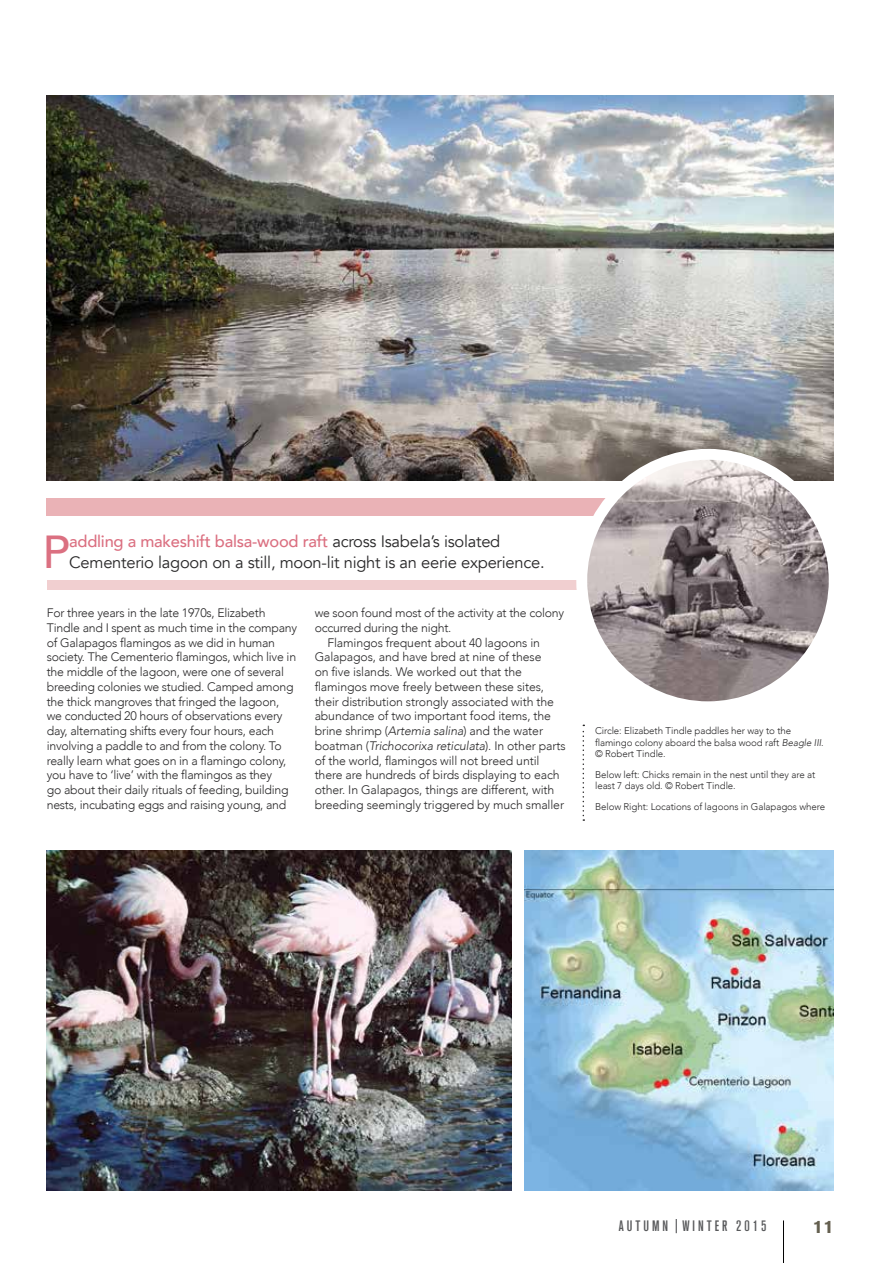
<style>
.page{position:relative;width:893px;height:1263px;background:#fff}
.page>*{position:absolute;margin:0;border:0;box-sizing:border-box;transform-origin:0 0}
.t1{font:500 46.2px "Avenir";color:#db7081}
.t2{font:700 17.85px "Akzidenz Grotesk BQ";color:#645f4f}
.t3{font:16.5px/21px "Avenir";letter-spacing:-.015em;color:#292829}
.t4{font:500 condensed 15px "Akzidenz Grotesk BQ";letter-spacing:.2em;color:#58595b}
.t5{font:300 12.3px/14.7px "Avenir";letter-spacing:-.02em;color:#292829}
.t6{font:300 9.75px/11.7px "Avenir";letter-spacing:-.01em;color:#292829}
.s1{font-weight:500;color:#db7081}
.s2{font-style:italic}
</style>
<div class="page">
<hr style="left:783px;top:1220px;width:1px;height:43px;background:#000">
<img style="left:46px;top:850px;width:465px;height:341px">
<img style="left:47px;top:96px;width:786px;height:384px">
<img style="left:525px;top:851px;width:308px;height:340px">
<svg style="left:583px;top:725px;width:1px;height:96px"></svg>
<div style="left:47px;top:499px;width:572px;height:17px;background:#eab2b6"></div>
<div style="left:47px;top:581px;width:575px;height:9px;background:#f1cfd0"></div>
<img style="left:582px;top:454px;width:252px;height:253px;border-radius:126px">
<div style="left:576px;top:449px;width:264px;height:263px;border:11px solid #fff;border-radius:50%"></div>
<h1 class="t1" style="left:43px;top:512px;width:29px">P</h1>
<h3 class="t3" style="left:69px;top:531px;width:477px"><span class="s1">addling a makeshift balsa-wood raft</span> across Isabela’s isolated<br>Cementerio lagoon on a still, moon-lit night is an eerie experience.</h3>
<p class="t5" style="left:47px;top:605px;width:252px">For three years in the late 1970s, Elizabeth Tindle and I spent as much time in the company of Galapagos flamingos as we did in human society. The Cementerio flamingos, which live in the middle of the lagoon, were one of several breeding colonies we studied. Camped among the thick mangroves that fringed the lagoon, we conducted 20 hours of observations every day, alternating shifts every four hours, each involving a paddle to and from the colony. To really learn what goes on in a flamingo colony, you have to ‘live’ with the flamingos as they<br>go about their daily rituals of feeding, building nests, incubating eggs and raising young, and</p>
<p class="t5" style="left:315px;top:605px;width:251px">we soon found most of the activity at the colony</p>
<p class="t5" style="left:315px;top:620px;width:138px">occurred during the night.</p>
<p class="t5" style="left:327px;top:635px;width:214px">Flamingos frequent about 40 lagoons in</p>
<p class="t5" style="left:315px;top:650px;width:228px">Galapagos, and have bred at nine of these</p>
<p class="t5" style="left:315px;top:664px;width:209px">on five islands. We worked out that the</p>
<p class="t5" style="left:315px;top:679px;width:231px">flamingos move freely between these sites,</p>
<p class="t5" style="left:315px;top:694px;width:241px">their distribution strongly associated with the</p>
<p class="t5" style="left:315px;top:709px;width:238px">abundance of two important food items, the</p>
<p class="t5" style="left:315px;top:724px;width:230px">brine shrimp (<span class="s2">Artemia salina</span>) and the water</p>
<p class="t5" style="left:315px;top:738px;width:252px">boatman (<span class="s2">Trichocorixa reticulata</span>). In other parts</p>
<p class="t5" style="left:315px;top:753px;width:226px">of the world, flamingos will not breed until</p>
<p class="t5" style="left:315px;top:768px;width:246px">there are hundreds of birds displaying to each</p>
<p class="t5" style="left:315px;top:783px;width:241px">other. In Galapagos, things are different, with</p>
<p class="t5" style="left:315px;top:797px;width:251px">breeding seemingly triggered by much smaller</p>
<p class="t6" style="left:595px;top:725px;width:230px">Circle: Elizabeth Tindle paddles her way to the flamingo colony aboard the balsa wood raft <span class="s2">Beagle III</span>. © Robert Tindle.</p>
<p class="t6" style="left:595px;top:768px;width:222px">Below left: Chicks remain in the nest until they are at least 7 days old. © Robert Tindle.</p>
<p class="t6" style="left:595px;top:800px;width:232px">Below Right: Locations of lagoons in Galapagos where</p>
<p class="t4" style="left:619px;top:1217px;width:149px">AUTUMN | WINTER 2015</p>
<h2 class="t2" style="left:813px;top:1216px;width:22px">11</h2>
</div>
